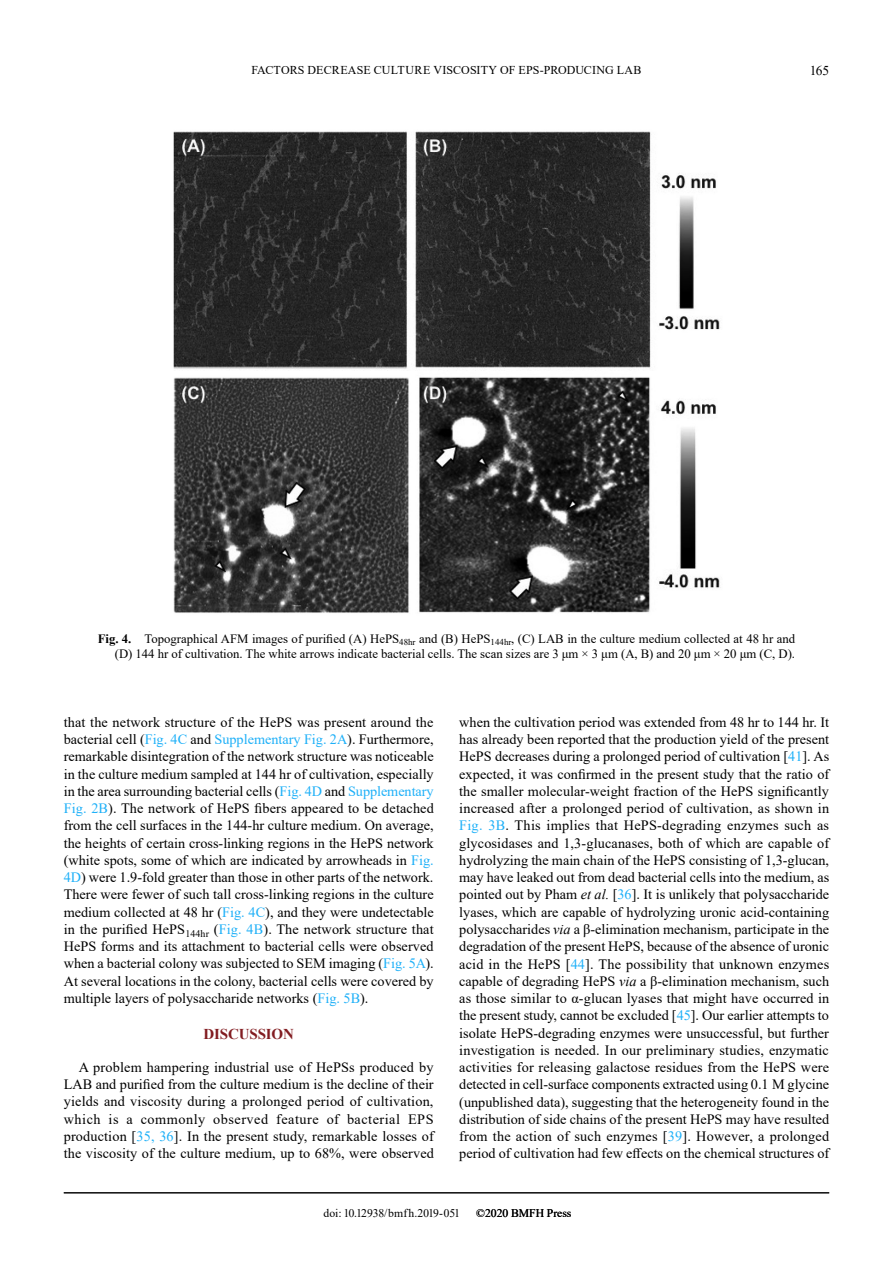
<style>
.page{position:relative;width:893px;height:1263px;background:#fff}
.page>*{position:absolute;margin:0;border:0;box-sizing:border-box;transform-origin:0 0}
.t1{font:700 15px "Times New Roman";letter-spacing:-.01em;color:#821c21}
.t2{font:14.25px/17.2px "Times New Roman";color:#000;text-align:justify}
.t3{font:13.5px "Times New Roman";color:#000}
.t4{font:12.75px/15px "Times New Roman";color:#000;text-align:right}
.t5{font:12px "Times New Roman";letter-spacing:.01em;color:#000}
.t6{font:11.7px "Times New Roman";letter-spacing:-.005em;color:#000}
.s1{font-weight:700}
.s2{color:#1eb0f8}
.s3{font-style:italic}
</style>
<div class="page">
<hr style="left:64px;top:1192px;width:765px;height:1px;background:#000">
<img style="left:173px;top:131px;width:548px;height:482px">
<p class="t5" style="left:251px;top:61px;width:392px">FACTORS DECREASE CULTURE VISCOSITY OF EPS-PRODUCING LAB</p>
<p class="t3" style="left:810px;top:61px;width:21px">165</p>
<p class="t4" style="left:98px;top:630px;width:699px"><span class="s1">Fig. 4.</span> Topographical AFM images of purified (A) HePS<sub>48hr</sub> and (B) HePS<sub>144hr</sub>, (C) LAB in the culture medium collected at 48 hr and (D) 144 hr of cultivation. The white arrows indicate bacterial cells. The scan sizes are 3 μm × 3 μm (A, B) and 20 μm × 20 μm (C, D).</p>
<p class="t2" style="left:64px;top:713px;width:372px">that the network structure of the HePS was present around the bacterial cell (<span class="s2">Fig. 4C</span> and <span class="s2">Supplementary Fig. 2A</span>). Furthermore, remarkable disintegration of the network structure was noticeable in the culture medium sampled at 144 hr of cultivation, especially in the area surrounding bacterial cells (<span class="s2">Fig. 4D</span> and <span class="s2">Supplementary Fig. 2B</span>). The network of HePS fibers appeared to be detached from the cell surfaces in the 144-hr culture medium. On average, the heights of certain cross-linking regions in the HePS network (white spots, some of which are indicated by arrowheads in <span class="s2">Fig.<br>4D</span>) were 1.9-fold greater than those in other parts of the network.<br>There were fewer of such tall cross-linking regions in the culture medium collected at 48 hr (<span class="s2">Fig. 4C</span>), and they were undetectable in the purified HePS<sub>144hr</sub> (<span class="s2">Fig. 4B</span>). The network structure that HePS forms and its attachment to bacterial cells were observed when a bacterial colony was subjected to SEM imaging (<span class="s2">Fig. 5A</span>).<br>At several locations in the colony, bacterial cells were covered by multiple layers of polysaccharide networks (<span class="s2">Fig. 5B</span>).</p>
<p class="t1" style="left:204px;top:1023px;width:92px">DISCUSSION</p>
<p class="t2" style="left:64px;top:1058px;width:372px;text-indent:15px">A problem hampering industrial use of HePSs produced by LAB and purified from the culture medium is the decline of their yields and viscosity during a prolonged period of cultivation, which is a commonly observed feature of bacterial EPS production [<span class="s2">35, 36</span>]. In the present study, remarkable losses of the viscosity of the culture medium, up to 68%, were observed</p>
<p class="t2" style="left:459px;top:713px;width:372px">when the cultivation period was extended from 48 hr to 144 hr. It has already been reported that the production yield of the present HePS decreases during a prolonged period of cultivation [<span class="s2">41</span>]. As expected, it was confirmed in the present study that the ratio of the smaller molecular-weight fraction of the HePS significantly increased after a prolonged period of cultivation, as shown in <span class="s2">Fig. 3B</span>. This implies that HePS-degrading enzymes such as glycosidases and 1,3-glucanases, both of which are capable of hydrolyzing the main chain of the HePS consisting of 1,3-glucan, may have leaked out from dead bacterial cells into the medium, as pointed out by Pham <span class="s3">et al.</span> [<span class="s2">36</span>]. It is unlikely that polysaccharide lyases, which are capable of hydrolyzing uronic acid-containing polysaccharides <span class="s3">via</span> a β-elimination mechanism, participate in the degradation of the present HePS, because of the absence of uronic acid in the HePS [<span class="s2">44</span>]. The possibility that unknown enzymes capable of degrading HePS <span class="s3">via</span> a β-elimination mechanism, such as those similar to α-glucan lyases that might have occurred in the present study, cannot be excluded [<span class="s2">45</span>]. Our earlier attempts to isolate HePS-degrading enzymes were unsuccessful, but further investigation is needed. In our preliminary studies, enzymatic activities for releasing galactose residues from the HePS were detected in cell-surface components extracted using 0.1 M glycine (unpublished data), suggesting that the heterogeneity found in the distribution of side chains of the present HePS may have resulted from the action of such enzymes [<span class="s2">39</span>]. However, a prolonged period of cultivation had few effects on the chemical structures of</p>
<p class="t6" style="left:323px;top:1205px;width:137px">doi: 10.12938/bmfh.2019-051</p>
<p class="t6" style="left:476px;top:1205px;width:97px">©2020 BMFH Press</p>
</div>
